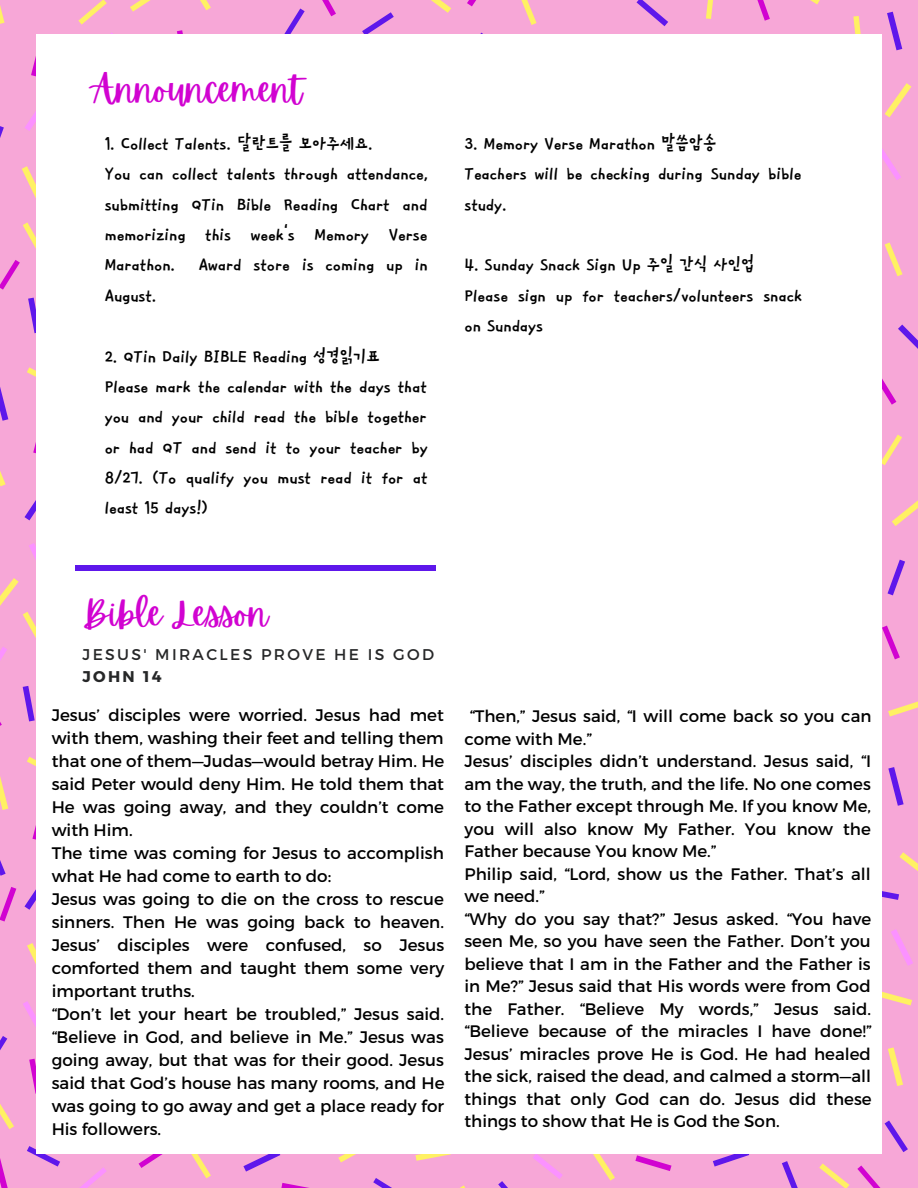
<style>
.page{position:relative;width:918px;height:1188px;background:#f7a7d7}
.page>*{position:absolute;margin:0;border:0;box-sizing:border-box;transform-origin:0 0}
.t1{font:35.55px "Apricots";color:#d103d1}
.t2{font:22.2px/30.3px "TT Cheotsarang R";color:#000;text-align:justify}
.t3{font:16.65px/23px "Montserrat";color:#000;text-align:justify}
.t4{font:15.6px "Montserrat";letter-spacing:.15em;color:#262728}
.t5{font:700 15.6px "Montserrat";letter-spacing:.15em;color:#262728}
</style>
<div class="page">
<svg style="left:28px;top:298px;width:9px;height:35px"></svg>
<svg style="left:0;top:126px;width:4px;height:12px"></svg>
<svg style="left:0;top:387px;width:8px;height:34px"></svg>
<svg style="left:23px;top:686px;width:12px;height:35px"></svg>
<svg style="left:25px;top:485px;width:12px;height:35px"></svg>
<svg style="left:888px;top:767px;width:16px;height:39px"></svg>
<svg style="left:888px;top:560px;width:17px;height:35px"></svg>
<svg style="left:898px;top:325px;width:20px;height:24px"></svg>
<svg style="left:498px;top:1181px;width:10px;height:7px"></svg>
<svg style="left:782px;top:1161px;width:16px;height:27px"></svg>
<svg style="left:713px;top:1154px;width:36px;height:13px"></svg>
<svg style="left:0;top:1036px;width:7px;height:14px"></svg>
<svg style="left:25px;top:875px;width:12px;height:35px"></svg>
<svg style="left:0;top:860px;width:6px;height:16px"></svg>
<svg style="left:243px;top:1154px;width:37px;height:18px"></svg>
<svg style="left:373px;top:1178px;width:19px;height:10px"></svg>
<svg style="left:885px;top:1121px;width:23px;height:31px"></svg>
<svg style="left:27px;top:1146px;width:33px;height:21px"></svg>
<svg style="left:362px;top:12px;width:32px;height:22px"></svg>
<svg style="left:284px;top:9px;width:21px;height:25px"></svg>
<svg style="left:887px;top:12px;width:15px;height:38px"></svg>
<svg style="left:881px;top:888px;width:18px;height:12px"></svg>
<svg style="left:637px;top:0;width:31px;height:26px"></svg>
<svg style="left:31px;top:39px;width:6px;height:38px"></svg>
<svg style="left:177px;top:30px;width:6px;height:4px"></svg>
<svg style="left:33px;top:415px;width:4px;height:39px"></svg>
<svg style="left:882px;top:626px;width:18px;height:33px"></svg>
<svg style="left:635px;top:1155px;width:36px;height:16px"></svg>
<svg style="left:32px;top:802px;width:5px;height:38px"></svg>
<svg style="left:29px;top:1059px;width:8px;height:35px"></svg>
<svg style="left:0;top:887px;width:16px;height:35px"></svg>
<svg style="left:281px;top:1183px;width:28px;height:5px"></svg>
<svg style="left:0;top:1158px;width:8px;height:30px"></svg>
<svg style="left:857px;top:1166px;width:24px;height:22px"></svg>
<svg style="left:139px;top:1154px;width:24px;height:14px"></svg>
<svg style="left:322px;top:0;width:14px;height:16px"></svg>
<svg style="left:467px;top:0;width:9px;height:6px"></svg>
<svg style="left:757px;top:0;width:13px;height:21px"></svg>
<svg style="left:25px;top:96px;width:12px;height:35px"></svg>
<svg style="left:23px;top:1001px;width:14px;height:33px"></svg>
<svg style="left:533px;top:1154px;width:30px;height:25px"></svg>
<svg style="left:79px;top:1167px;width:28px;height:21px"></svg>
<svg style="left:881px;top:149px;width:20px;height:31px"></svg>
<svg style="left:891px;top:929px;width:22px;height:37px"></svg>
<svg style="left:0;top:5px;width:5px;height:19px"></svg>
<svg style="left:22px;top:166px;width:15px;height:37px"></svg>
<svg style="left:0;top:222px;width:37px;height:68px"></svg>
<svg style="left:78px;top:0;width:29px;height:25px"></svg>
<svg style="left:130px;top:0;width:21px;height:12px"></svg>
<svg style="left:200px;top:0;width:11px;height:10px"></svg>
<svg style="left:0;top:543px;width:37px;height:134px"></svg>
<svg style="left:27px;top:367px;width:10px;height:21px"></svg>
<svg style="left:0;top:471px;width:6px;height:15px"></svg>
<svg style="left:881px;top:372px;width:21px;height:93px"></svg>
<svg style="left:892px;top:500px;width:26px;height:26px"></svg>
<svg style="left:885px;top:242px;width:18px;height:34px"></svg>
<svg style="left:0;top:776px;width:8px;height:34px"></svg>
<svg style="left:27px;top:943px;width:10px;height:37px"></svg>
<svg style="left:0;top:1104px;width:14px;height:25px"></svg>
<svg style="left:27px;top:757px;width:10px;height:20px"></svg>
<svg style="left:338px;top:1154px;width:18px;height:8px"></svg>
<svg style="left:593px;top:1154px;width:22px;height:27px"></svg>
<svg style="left:888px;top:1047px;width:15px;height:39px"></svg>
<svg style="left:819px;top:1163px;width:30px;height:25px"></svg>
<svg style="left:415px;top:1154px;width:36px;height:7px"></svg>
<svg style="left:191px;top:1154px;width:20px;height:24px"></svg>
<svg style="left:885px;top:83px;width:26px;height:34px"></svg>
<svg style="left:810px;top:0;width:10px;height:4px"></svg>
<svg style="left:521px;top:0;width:16px;height:25px"></svg>
<svg style="left:431px;top:0;width:20px;height:13px"></svg>
<svg style="left:853px;top:16px;width:8px;height:18px"></svg>
<svg style="left:881px;top:991px;width:31px;height:14px"></svg>
<svg style="left:888px;top:701px;width:30px;height:16px"></svg>
<svg style="left:899px;top:852px;width:19px;height:19px"></svg>
<svg style="left:706px;top:0;width:7px;height:19px"></svg>
<div style="left:37px;top:34px;width:844px;height:1120px;background:#fff"></div>
<div style="left:76px;top:565px;width:360px;height:6px;background:#5e17eb"></div>
<p class="t1" style="left:92px;top:69px;width:212px">Announcement</p>
<p class="t2" style="left:105px;top:127px;width:269px">1. Collect Talents. 달란트를 모아주세요.</p>
<p class="t2" style="left:105px;top:158px;width:324px">You can collect talents through attendance, submitting QTin Bible Reading Chart and memorizing this week's Memory Verse Marathon. Award store is coming up in August.</p>
<p class="t2" style="left:105px;top:340px;width:277px">2. QTin Daily BIBLE Reading 성경읽기표</p>
<p class="t2" style="left:105px;top:370px;width:325px">Please mark the calendar with the days that you and your child read the bible together or had QT and send it to your teacher by 8/27. (To qualify you must read it for at least 15 days!)</p>
<p class="t2" style="left:464px;top:127px;width:254px">3. Memory Verse Marathon 말씀암송</p>
<p class="t2" style="left:464px;top:158px;width:339px">Teachers will be checking during Sunday bible study.</p>
<p class="t2" style="left:464px;top:249px;width:292px">4. Sunday Snack Sign Up 주일 간식 사인업</p>
<p class="t2" style="left:464px;top:279px;width:339px">Please sign up for teachers/volunteers snack on Sundays</p>
<p class="t1" style="left:83px;top:593px;width:187px">Bible Lesson</p>
<p class="t4" style="left:83px;top:644px;width:353px">JESUS' MIRACLES PROVE HE IS GOD</p>
<p class="t5" style="left:83px;top:666px;width:81px">JOHN 14</p>
<p class="t3" style="left:52px;top:703px;width:394px">Jesus’ disciples were worried. Jesus had met with them, washing their feet and telling them that one of them—Judas—would betray Him. He said Peter would deny Him. He told them that He was going away, and they couldn’t come with Him.</p>
<p class="t3" style="left:52px;top:841px;width:394px">The time was coming for Jesus to accomplish what He had come to earth to do:</p>
<p class="t3" style="left:52px;top:887px;width:394px">Jesus was going to die on the cross to rescue sinners. Then He was going back to heaven.<br>Jesus’ disciples were confused, so Jesus comforted them and taught them some very important truths.</p>
<p class="t3" style="left:52px;top:1002px;width:394px">“Don’t let your heart be troubled,” Jesus said. “Believe in God, and believe in Me.” Jesus was going away, but that was for their good. Jesus said that God’s house has many rooms, and He was going to go away and get a place ready for His followers.</p>
<p class="t3" style="left:464px;top:704px;width:408px;line-height:22.5px;text-indent:5px">“Then,” Jesus said, “I will come back so you can come with Me.”</p>
<p class="t3" style="left:464px;top:749px;width:408px;line-height:22.5px">Jesus’ disciples didn’t understand. Jesus said, “I am the way, the truth, and the life. No one comes to the Father except through Me. If you know Me, you will also know My Father. You know the Father because You know Me.”</p>
<p class="t3" style="left:464px;top:862px;width:408px;line-height:22.5px">Philip said, “Lord, show us the Father. That’s all we need.”</p>
<p class="t3" style="left:464px;top:907px;width:409px;line-height:22.5px">“Why do you say that?” Jesus asked. “You have seen Me, so you have seen the Father. Don’t you believe that I am in the Father and the Father is in Me?” Jesus said that His words were from God the Father. “Believe My words,” Jesus said. “Believe because of the miracles I have done!” Jesus’ miracles prove He is God. He had healed the sick, raised the dead, and calmed a storm—all things that only God can do. Jesus did these things to show that He is God the Son.</p>
</div>
